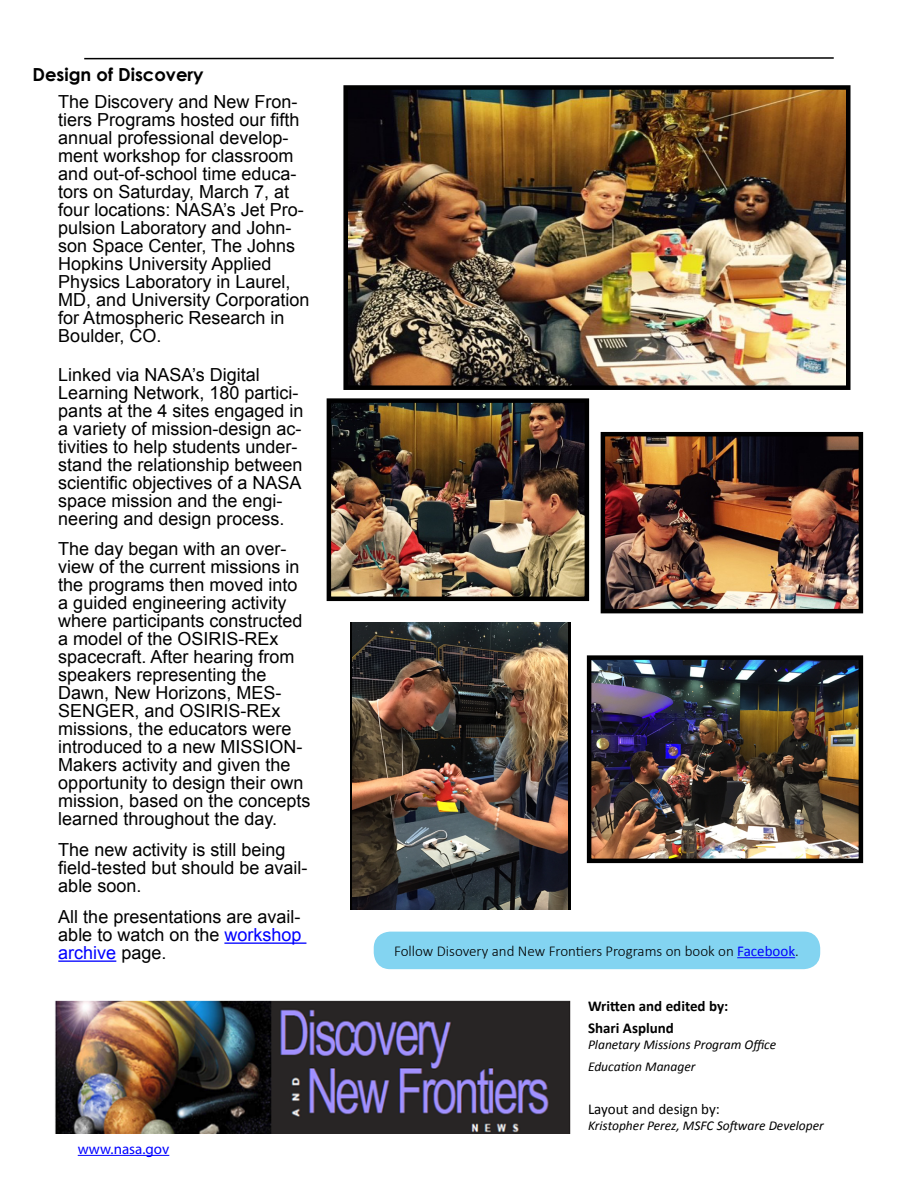
<style>
.page{position:relative;width:918px;height:1188px;background:#fff}
.page>*{position:absolute;margin:0;border:0;box-sizing:border-box;transform-origin:0 0}
.Normal__Web{font:18px/18px "Arial";color:#000}
.Default{font:700 18px "Century Gothic";color:#000}
.Default-2{font:300 15px "Calibri";color:#000}
.t1{font:700 15px "Calibri";color:#000}
.t2{font:15px "Calibri";color:#000}
.t3{font:15px "Myriad Pro";color:#00f}
.t4{font:italic 13.5px "Calibri";color:#000}
.s1{color:#00f}
.s2{font-weight:400;color:#00f}
</style>
<div class="page">
<img style="left:55px;top:1001px;width:516px;height:133px">
<svg style="left:84px;top:57px;width:750px;height:3px"></svg>
<hr style="left:78px;top:1155px;width:91px;height:1px;background:#00f">
<hr style="left:224px;top:942px;width:82px;height:2px;background:#00f">
<hr style="left:58px;top:960px;width:58px;height:2px;background:#00f">
<div style="left:374px;top:932px;width:446px;height:37px;background:#83d4f1;border-radius:16px"></div>
<hr style="left:737px;top:957px;width:58px;height:1px;background:#00f">
<div style="left:350px;top:622px;width:221px;height:287px;background:#000"></div>
<img style="left:352px;top:622px;width:216px;height:287px">
<img style="left:349px;top:90px;width:496px;height:295px">
<div style="left:343px;top:85px;width:508px;height:305px;border:4px solid #000"></div>
<img style="left:332px;top:403px;width:252px;height:193px">
<div style="left:327px;top:398px;width:262px;height:203px;border:4px solid #000"></div>
<img style="left:606px;top:437px;width:252px;height:171px">
<div style="left:601px;top:432px;width:262px;height:181px;border:4px solid #000"></div>
<img style="left:592px;top:660px;width:266px;height:198px">
<div style="left:587px;top:655px;width:276px;height:208px;border:4px solid #000"></div>
<p class="Default" style="left:32px;top:61px;width:173px">Design of Discovery</p>
<p class="Normal__Web" style="left:58px;top:93px;width:253px">The Discovery and New Fron&shy;tiers Programs hosted our fifth annual professional develop&shy;ment workshop for classroom and out-of-school time educa&shy;tors on Saturday, March 7, at four locations: NASA’s Jet Pro&shy;pulsion Laboratory and John&shy;son Space Center, The Johns<br>Hopkins University Applied<br>Physics Laboratory in Laurel,<br>MD, and University Corporation for Atmospheric Research in<br>Boulder, CO.</p>
<p class="Normal__Web" style="left:58px;top:365px;width:247px">Linked via NASA’s Digital<br>Learning Network, 180 partici&shy;pants at the 4 sites engaged in a variety of mission-design ac&shy;tivities to help students under&shy;stand the relationship between scientific objectives of a NASA space mission and the engi&shy;neering and design process.</p>
<p class="Normal__Web" style="left:58px;top:540px;width:254px">The day began with an over&shy;view of the current missions in the programs then moved into a guided engineering activity where participants constructed a model of the OSIRIS-REx spacecraft. After hearing from speakers representing the<br>Dawn, New Horizons, MES-<br>SENGER, and OSIRIS-REx missions, the educators were introduced to a new MISSION-<br>Makers activity and given the opportunity to design their own mission, based on the concepts learned throughout the day.</p>
<p class="Normal__Web" style="left:58px;top:841px;width:251px">The new activity is still being field-tested but should be avail&shy;able soon.</p>
<p class="Normal__Web" style="left:58px;top:908px;width:245px;text-align:justify">All the presentations are avail&shy;able to watch on the <span class="s1">workshop archive</span> page.</p>
<p class="t3" style="left:78px;top:1140px;width:93px">www.nasa.gov</p>
<p class="Default-2" style="left:394px;top:942px;width:406px">Follow Disovery and New Frontiers Programs on book on <span class="s2">Facebook</span>.</p>
<p class="t1" style="left:588px;top:997px;width:142px">Written and edited by:</p>
<p class="t1" style="left:588px;top:1018px;width:87px">Shari Asplund</p>
<p class="t4" style="left:588px;top:1035px;width:190px">Planetary Missions Program Office</p>
<p class="t4" style="left:588px;top:1057px;width:109px">Education Manager</p>
<p class="t2" style="left:588px;top:1099px;width:133px">Layout and design by:</p>
<p class="t4" style="left:588px;top:1116px;width:237px">Kristopher Perez, MSFC Software Developer</p>
</div>
